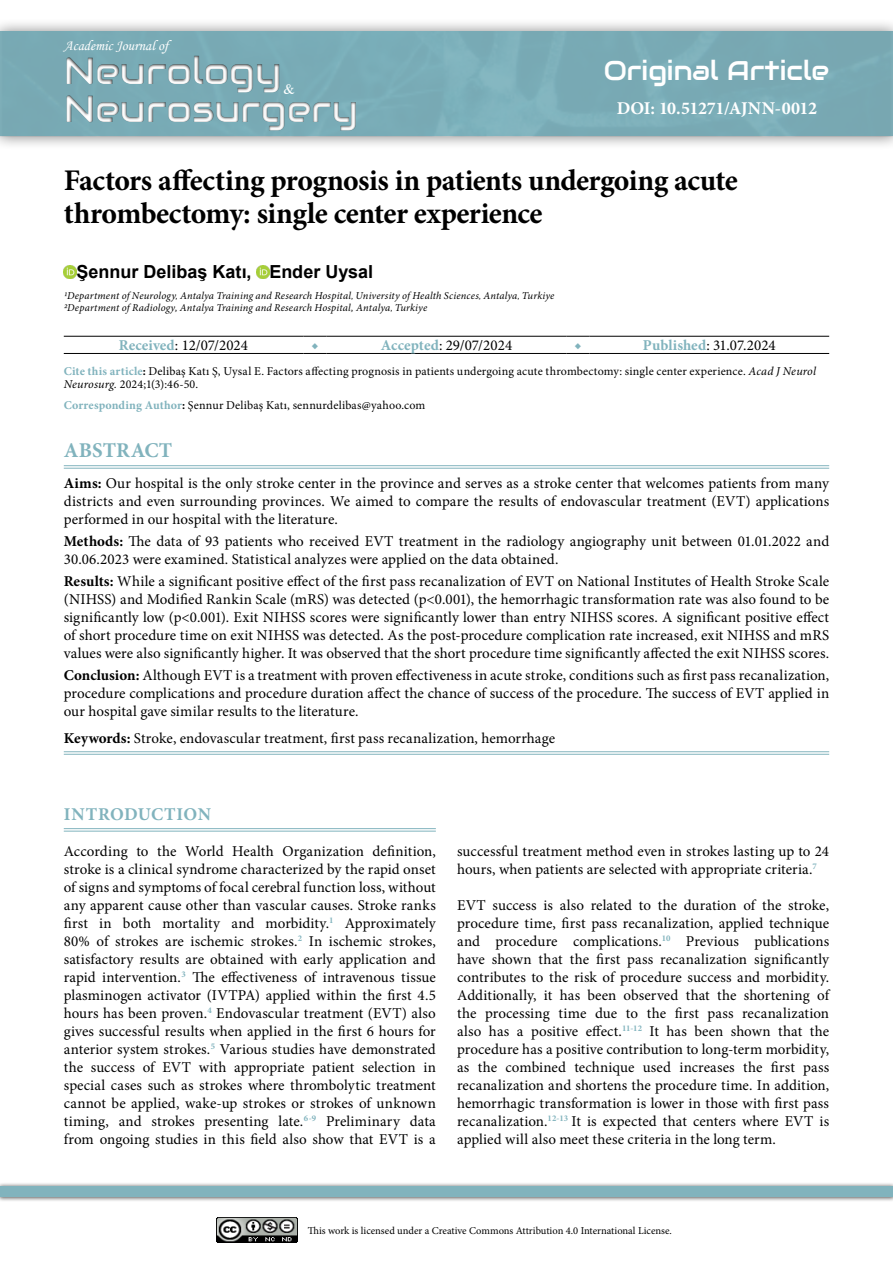
<style>
.page{position:relative;width:893px;height:1263px;background:#fff}
.page>*{position:absolute;margin:0;border:0;box-sizing:border-box;transform-origin:0 0}
.t1{font:37.5px/37.5px "Audiowide";color:#fff}
.Makale_Başlığı{font:700 30px/33px "Minion Pro";letter-spacing:-.015em;color:#000}
.t2{font:27px "Audiowide";color:#fff}
.Abstract_Başlık{font:700 21px "Minion Pro";letter-spacing:.005em;color:#81b3bd}
.Yazarlar{font:700 18px "Arial";color:#000}
.Cite{font:700 18px "Minion Pro";letter-spacing:-.02em;color:#fff}
._1__BAŞLIK{font:700 18px "Minion Pro";letter-spacing:.015em;color:#81b3bd}
.Ana_metin{font:15px/18px "Minion Pro";letter-spacing:.005em;color:#000;text-align:justify}
.Abstract{font:15px/18px "Minion Pro";letter-spacing:.005em;color:#000;text-align:justify}
.Abstract_Keywords{font:15px "Minion Pro";letter-spacing:.005em;color:#000}
.Table-Figure{font:15px "Minion Pro";color:#000}
.Table-Figure-2{font:700 15px "Minion Pro";color:#81b3bd}
.t3{font:14.55px "Monotype Corsiva";color:#fff}
.t4{font:14.55px "Times New Roman";color:#fff}
.Cite-2{font:12px/13.5px "Minion Pro";letter-spacing:.01em;color:#000}
.Kurumlar{font:italic 10.5px "Minion Pro";letter-spacing:.015em;color:#000}
.t5{font:10.5px "Minion Pro";letter-spacing:-.005em;color:#000}
.s1{font-weight:700;color:#81b3bd}
.s2{font-weight:700}
.s3{font-style:italic}
</style>
<div class="page">
<img style="left:216px;top:1217px;width:81px;height:26px">
<div style="left:0;top:1182px;width:893px;height:20px;background:#000;opacity:.75"></div>
<div style="left:0;top:1186px;width:893px;height:11px;background:#81b3bd"></div>
<div style="left:0;top:17px;width:893px;height:133px;background:#000;opacity:.5"></div>
<img style="left:0;top:32px;width:893px;height:104px">
<div style="left:52px;top:38px;width:357px;height:95px;background:#000;opacity:.75"></div>
<svg style="left:64px;top:266px;width:13px;height:12px"></svg>
<svg style="left:257px;top:266px;width:12px;height:12px"></svg>
<hr style="left:64px;top:465px;width:765px;height:1px;background:#81b3bd">
<hr style="left:64px;top:468px;width:765px;height:1px;background:#81b3bd">
<hr style="left:64px;top:751px;width:765px;height:1px;background:#81b3bd">
<hr style="left:64px;top:754px;width:765px;height:1px;background:#81b3bd">
<hr style="left:64px;top:336px;width:239px;height:1px;background:#000">
<svg style="left:303px;top:336px;width:24px;height:1px"></svg>
<hr style="left:327px;top:336px;width:239px;height:1px;background:#000">
<svg style="left:566px;top:336px;width:24px;height:1px"></svg>
<hr style="left:590px;top:336px;width:239px;height:1px;background:#000">
<hr style="left:64px;top:353px;width:239px;height:1px;background:#000">
<svg style="left:303px;top:353px;width:24px;height:1px"></svg>
<hr style="left:327px;top:353px;width:239px;height:1px;background:#000">
<svg style="left:566px;top:353px;width:24px;height:1px"></svg>
<hr style="left:590px;top:353px;width:239px;height:1px;background:#000">
<hr style="left:64px;top:828px;width:372px;height:1px;background:#81b3bd">
<hr style="left:64px;top:831px;width:372px;height:1px;background:#81b3bd">
<p class="t3" style="left:64px;top:37px;width:106px">Academic Journal of</p>
<h1 class="t1" style="left:64px;top:52px;width:296px">Neurology<br>Neurosurgery</h1>
<p class="t4" style="left:284px;top:79px;width:13px">&amp;</p>
<h3 class="t2" style="left:604px;top:54px;width:227px">Original Article</h3>
<p class="Cite" style="left:617px;top:96px;width:202px">DOI: 10.51271/AJNN-0012</p>
<p class="Makale_Başlığı" style="left:64px;top:163px;width:676px">Factors affecting prognosis in patients undergoing acute thrombectomy: single center experience</p>
<p class="Yazarlar" style="left:77px;top:259px;width:298px">Şennur Delibaş Katı, Ender Uysal</p>
<p class="Kurumlar" style="left:64px;top:288px;width:492px">1Department of Neurology, Antalya Training and Research Hospital, University of Health Sciences, Antalya, Turkiye</p>
<p class="Kurumlar" style="left:64px;top:300px;width:365px">2Department of Radiology, Antalya Training and Research Hospital, Antalya, Turkiye</p>
<p class="Table-Figure" style="left:119px;top:335px;width:131px"><span class="s1">Received</span>: 12/07/2024</p>
<p class="Table-Figure-2" style="left:311px;top:335px;width:9px">◆</p>
<p class="Table-Figure" style="left:381px;top:335px;width:133px"><span class="s1">Accepted</span>: 29/07/2024</p>
<p class="Table-Figure-2" style="left:574px;top:335px;width:9px">◆</p>
<p class="Table-Figure" style="left:643px;top:335px;width:134px"><span class="s1">Published</span>: 31.07.2024</p>
<p class="Cite-2" style="left:64px;top:364px;width:754px"><span class="s1">Cite this article</span><span class="s2">:</span> Delibaş Katı Ş, Uysal E. Factors affecting prognosis in patients undergoing acute thrombectomy: single center experience. <span class="s3">Acad J Neurol<br>Neurosurg.</span> 2024;1(3):46-50.</p>
<p class="Cite-2" style="left:64px;top:398px;width:363px"><span class="s1">Corresponding Author</span><span class="s2">:</span> Şennur Delibaş Katı, sennurdelibas@yahoo.com</p>
<p class="Abstract_Başlık" style="left:64px;top:435px;width:110px">ABSTRACT</p>
<p class="Abstract" style="left:64px;top:474px;width:767px"><span class="s2">Aims:</span> Our hospital is the only stroke center in the province and serves as a stroke center that welcomes patients from many districts and even surrounding provinces. We aimed to compare the results of endovascular treatment (EVT) applications performed in our hospital with the literature.</p>
<p class="Abstract" style="left:64px;top:532px;width:767px"><span class="s2">Methods:</span> The data of 93 patients who received EVT treatment in the radiology angiography unit between 01.01.2022 and<br>30.06.2023 were examined. Statistical analyzes were applied on the data obtained.</p>
<p class="Abstract" style="left:64px;top:572px;width:767px"><span class="s2">Results:</span> While a significant positive effect of the first pass recanalization of EVT on National Institutes of Health Stroke Scale (NIHSS) and Modified Rankin Scale (mRS) was detected (p&lt;0.001), the hemorrhagic transformation rate was also found to be significantly low (p&lt;0.001). Exit NIHSS scores were significantly lower than entry NIHSS scores. A significant positive effect of short procedure time on exit NIHSS was detected. As the post-procedure complication rate increased, exit NIHSS and mRS values were also significantly higher. It was observed that the short procedure time significantly affected the exit NIHSS scores.</p>
<p class="Abstract" style="left:64px;top:667px;width:767px"><span class="s2">Conclusion:</span> Although EVT is a treatment with proven effectiveness in acute stroke, conditions such as first pass recanalization, procedure complications and procedure duration affect the chance of success of the procedure. The success of EVT applied in our hospital gave similar results to the literature.</p>
<p class="Abstract_Keywords" style="left:64px;top:728px;width:493px"><span class="s2">Keywords:</span> Stroke, endovascular treatment, first pass recanalization, hemorrhage</p>
<p class="_1__BAŞLIK" style="left:64px;top:801px;width:149px">INTRODUCTION</p>
<p class="Ana_metin" style="left:64px;top:842px;width:374px">According to the World Health Organization definition, stroke is a clinical syndrome characterized by the rapid onset of signs and symptoms of focal cerebral function loss, without any apparent cause other than vascular causes. Stroke ranks first in both mortality and morbidity.<sup>1</sup> Approximately 80% of strokes are ischemic strokes.<sup>2</sup> In ischemic strokes, satisfactory results are obtained with early application and rapid intervention.<sup>3</sup> The effectiveness of intravenous tissue plasminogen activator (IVTPA) applied within the first 4.5 hours has been proven.<sup>4</sup> Endovascular treatment (EVT) also gives successful results when applied in the first 6 hours for anterior system strokes.<sup>5</sup> Various studies have demonstrated the success of EVT with appropriate patient selection in special cases such as strokes where thrombolytic treatment cannot be applied, wake-up strokes or strokes of unknown timing, and strokes presenting late.<sup>6-9</sup> Preliminary data from ongoing studies in this field also show that EVT is a</p>
<p class="Ana_metin" style="left:457px;top:842px;width:374px">successful treatment method even in strokes lasting up to 24 hours, when patients are selected with appropriate criteria.<sup>7</sup></p>
<p class="Ana_metin" style="left:457px;top:896px;width:374px">EVT success is also related to the duration of the stroke, procedure time, first pass recanalization, applied technique and procedure complications.<sup>10</sup> Previous publications have shown that the first pass recanalization significantly contributes to the risk of procedure success and morbidity.<br>Additionally, it has been observed that the shortening of the processing time due to the first pass recanalization also has a positive effect.<sup>11-12</sup> It has been shown that the procedure has a positive contribution to long-term morbidity, as the combined technique used increases the first pass recanalization and shortens the procedure time. In addition, hemorrhagic transformation is lower in those with first pass recanalization.<sup>12-13</sup> It is expected that centers where EVT is applied will also meet these criteria in the long term.</p>
<p class="t5" style="left:308px;top:1223px;width:366px">This work is licensed under a Creative Commons Attribution 4.0 International License.</p>
</div>
